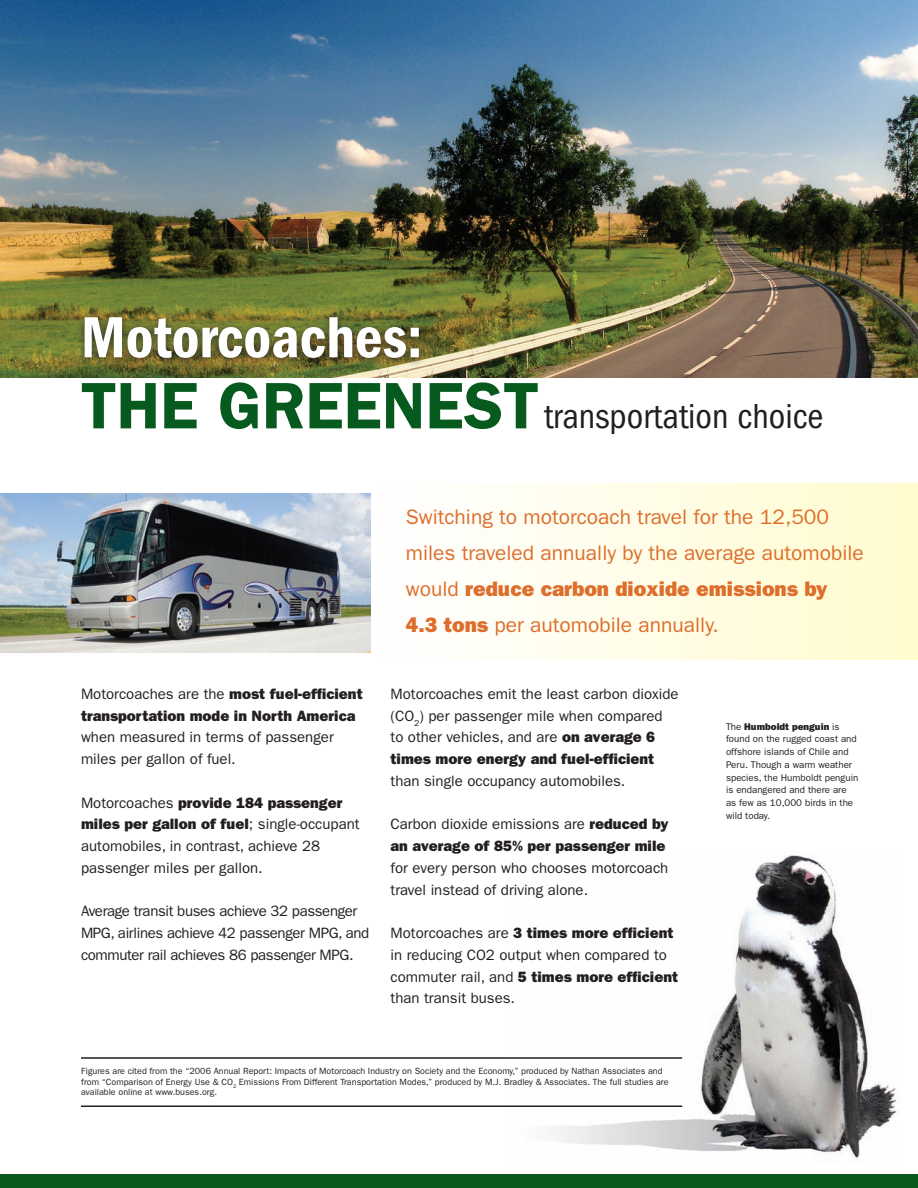
<style>
.page{position:relative;width:918px;height:1188px;background:#fff}
.page>*{position:absolute;margin:0;border:0;box-sizing:border-box;transform-origin:0 0}
.t1{font:600 66px "ITC Franklin Gothic Std";color:#075a1e}
.t2{font:60px "ITC Franklin Gothic Std Dm Cd";color:#fff}
.t3{font:condensed 36px "ITC Franklin Gothic Std";color:#231f20}
.t4{font:21px/36px "ITC Franklin Gothic Std";color:#dd6e2c}
.t5{font:15px/21.8px "ITC Franklin Gothic Std";color:#231f20}
.t6{font:15px/21.8px "ITC Franklin Gothic Std";letter-spacing:-.025em;color:#231f20}
.t7{font:9.75px/12.8px "ITC Franklin Gothic Std";color:#231f20}
.t8{font:9px/10.8px "ITC Franklin Gothic Std";color:#231f20}
.s1{font-family:"ITC Franklin Gothic Std Hvy"}
</style>
<div class="page">
<img style="left:504px;top:855px;width:394px;height:306px">
<div style="left:374px;top:483px;width:544px;height:176px;background:linear-gradient(to right,#fff,#fffbce)"></div>
<div style="left:0;top:1174px;width:918px;height:14px;background:#075a1e"></div>
<img style="left:0;top:0;width:918px;height:378px">
<hr style="left:81px;top:1057px;width:601px;height:2px;background:#231f20">
<hr style="left:81px;top:1106px;width:601px;height:1px;background:#231f20">
<div style="left:75px;top:309px;width:354px;height:60px;background:#231f20;opacity:.75"></div>
<img style="left:0;top:494px;width:370px;height:158px">
<p class="t2" style="left:81px;top:303px;width:343px">Motorcoaches:</p>
<p class="t1" style="left:81px;top:367px;width:421px">THE GREENEST</p>
<p class="t3" style="left:544px;top:396px;width:281px">transportation choice</p>
<p class="t5" style="left:81px;top:683px;width:283px">Motorcoaches are the <span class="s1">most fuel-efficient transportation mode in North America </span>when measured in terms of passenger miles per gallon of fuel.</p>
<p class="t5" style="left:81px;top:792px;width:280px">Motorcoaches <span class="s1">provide 184 passenger miles per gallon of fuel</span>; single-occupant automobiles, in contrast, achieve 28 passenger miles per gallon.</p>
<p class="t6" style="left:81px;top:900px;width:290px">Average transit buses achieve 32 passenger<br>MPG, airlines achieve 42 passenger MPG, and commuter rail achieves 86 passenger MPG.</p>
<p class="t4" style="left:406px;top:499px;width:460px">Switching to motorcoach travel for the 12,500 miles traveled annually by the average automobile would <span class="s1">reduce carbon dioxide emissions by</span></p>
<p class="t4" style="left:406px;top:607px;width:314px"><span class="s1">4.3 tons</span> per automobile annually.</p>
<p class="t5" style="left:391px;top:683px;width:289px">Motorcoaches emit the least carbon dioxide (CO<sub>2</sub>) per passenger mile when compared to other vehicles, and are <span class="s1">on average 6 times more energy and fuel-efficient </span>than single occupancy automobiles.</p>
<p class="t5" style="left:391px;top:813px;width:280px">Carbon dioxide emissions are <span class="s1">reduced by an average of 85% per passenger mile </span>for every person who chooses motorcoach travel instead of driving alone.</p>
<p class="t5" style="left:391px;top:922px;width:289px">Motorcoaches are <span class="s1">3 times more efficient </span>in reducing CO2 output when compared to commuter rail, and <span class="s1">5 times more efficient </span>than transit buses.</p>
<p class="t7" style="left:726px;top:720px;width:134px">The <span class="s1">Humboldt penguin</span> is found on the rugged coast and offshore islands of Chile and<br>Peru. Though a warm weather species, the Humboldt penguin is endangered and there are as few as 10,000 birds in the wild today.</p>
<p class="t8" style="left:81px;top:1065px;width:589px">Figures are cited from the “2006 Annual Report: Impacts of Motorcoach Industry on Society and the Economy,” produced by Nathan Associates and from “Comparison of Energy Use &amp; CO<sub>2</sub> Emissions From Different Transportation Modes,” produced by M.J. Bradley &amp; Associates. The full studies are available online at www.buses.org.</p>
</div>
